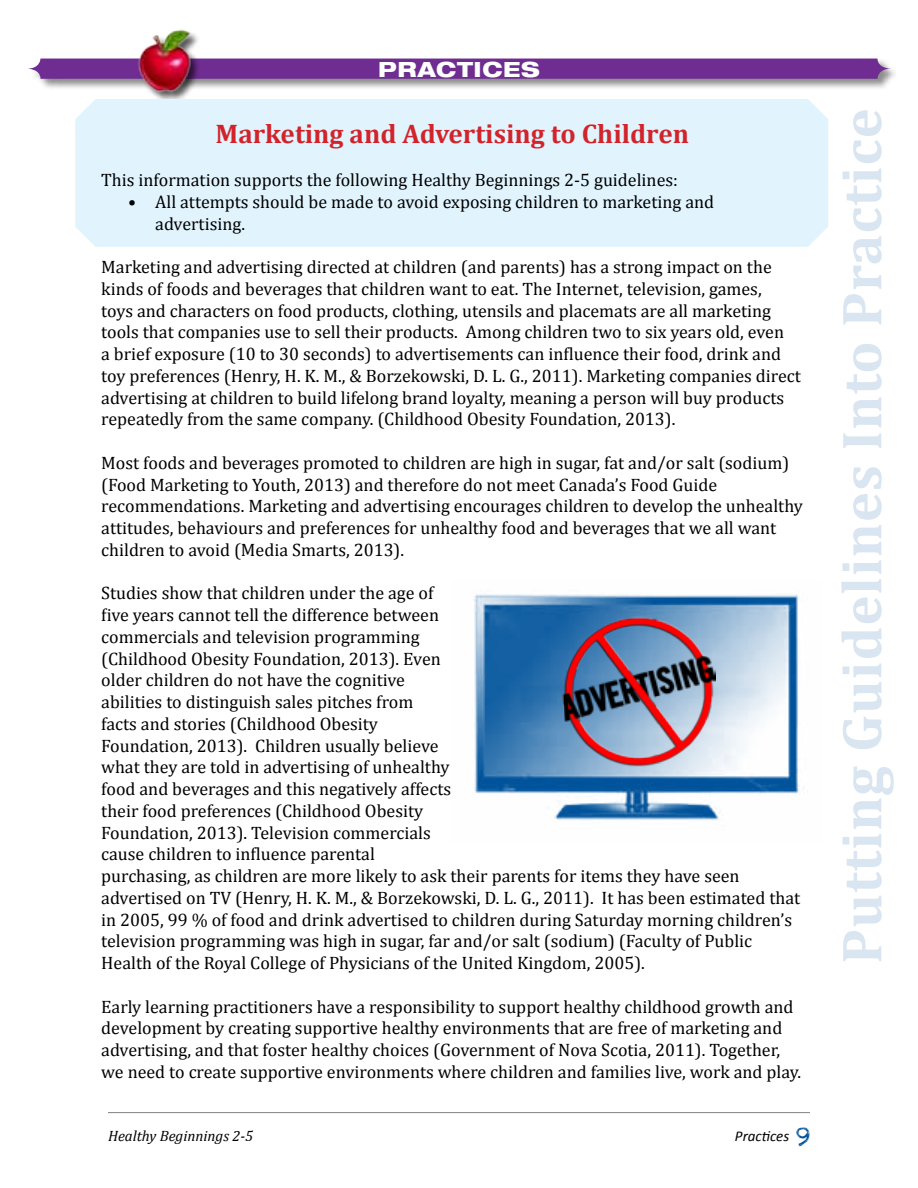
<style>
.page{position:relative;width:918px;height:1188px;background:#fff}
.page>*{position:absolute;margin:0;border:0;box-sizing:border-box;transform-origin:0 0}
.t1{font:700 57px "Cambria";letter-spacing:.015em;color:#d9e5f0}
.head{font:700 27px "Cambria";color:#d2232a}
.t2{font:800 expanded 21px "Helvetica Neue";letter-spacing:.03em;color:#fff}
.body{font:18px/21.8px "Cambria";color:#000}
.body-indent{font:18px/21.8px "Cambria";color:#000}
.t3{font:italic 15px "Cambria";color:#000}
.t4{font:italic 15px "Calibri";color:#000}
.s1{font-family:"Love Ya Like A Sister";font-style:normal;font-size:19.5px;color:#00539b}
</style>
<div class="page">
<hr style="left:108px;top:1112px;width:702px;height:1px;background:#808285">
<div style="left:26px;top:58px;width:872px;height:32px;background:#000;opacity:.45"></div>
<svg style="left:27px;top:59px;width:864px;height:20px;background:#723193"></svg>
<div style="left:138px;top:29px;width:62px;height:72px;background:#000;opacity:.65"></div>
<img style="left:135px;top:29px;width:61px;height:67px">
<div style="left:75px;top:99px;width:753px;height:148px;background:#e1f4fd"></div>
<img style="left:474px;top:594px;width:326px;height:227px">
<img style="left:562px;top:614px;width:153px;height:154px">
<p class="t2" style="left:378px;top:56px;width:163px">PRACTICES</p>
<p class="head" style="left:216px;top:117px;width:475px">Marketing and Advertising to Children</p>
<p class="body" style="left:101px;top:169px;width:578px">This information supports the following Healthy Beginnings 2-5 guidelines:</p>
<p class="body-indent" style="left:155px;top:191px;width:560px;text-indent:-27px">• All attempts should be made to avoid exposing children to marketing and advertising.</p>
<p class="body" style="left:101px;top:256px;width:701px">Marketing and advertising directed at children (and parents) has a strong impact on the kinds of foods and beverages that children want to eat. The Internet, television, games,<br>toys and characters on food products, clothing, utensils and placemats are all marketing tools that companies use to sell their products. Among children two to six years old, even<br>a brief exposure (10 to 30 seconds) to advertisements can influence their food, drink and toy preferences (Henry, H. K. M., &amp; Borzekowski, D. L. G., 2011). Marketing companies direct advertising at children to build lifelong brand loyalty, meaning a person will buy products repeatedly from the same company. (Childhood Obesity Foundation, 2013).</p>
<p class="body" style="left:101px;top:452px;width:703px">Most foods and beverages promoted to children are high in sugar, fat and/or salt (sodium) (Food Marketing to Youth, 2013) and therefore do not meet Canada’s Food Guide recommendations. Marketing and advertising encourages children to develop the unhealthy attitudes, behaviours and preferences for unhealthy food and beverages that we all want children to avoid (Media Smarts, 2013).</p>
<p class="body" style="left:101px;top:582px;width:701px">Studies show that children under the age of<br>five years cannot tell the difference between<br>commercials and television programming<br>(Childhood Obesity Foundation, 2013). Even<br>older children do not have the cognitive<br>abilities to distinguish sales pitches from<br>facts and stories (Childhood Obesity<br>Foundation, 2013). Children usually believe<br>what they are told in advertising of unhealthy<br>food and beverages and this negatively affects<br>their food preferences (Childhood Obesity<br>Foundation, 2013). Television commercials<br>cause children to influence parental<br>purchasing, as children are more likely to ask their parents for items they have seen advertised on TV (Henry, H. K. M., &amp; Borzekowski, D. L. G., 2011). It has been estimated that in 2005, 99 % of food and drink advertised to children during Saturday morning children’s television programming was high in sugar, far and/or salt (sodium) (Faculty of Public Health of the Royal College of Physicians of the United Kingdom, 2005).</p>
<p class="body" style="left:101px;top:995px;width:701px">Early learning practitioners have a responsibility to support healthy childhood growth and development by creating supportive healthy environments that are free of marketing and advertising, and that foster healthy choices (Government of Nova Scotia, 2011). Together, we need to create supportive environments where children and families live, work and play.</p>
<p class="t3" style="left:108px;top:1127px;width:147px">Healthy Beginnings 2-5</p>
<p class="t4" style="left:735px;top:1127px;width:77px">Practices <span class="s1">9</span></p>
<h1 class="t1" style="left:827px;top:964px;width:857px;rotate:-90deg">Putting Guidelines Into Practice</h1>
</div>
